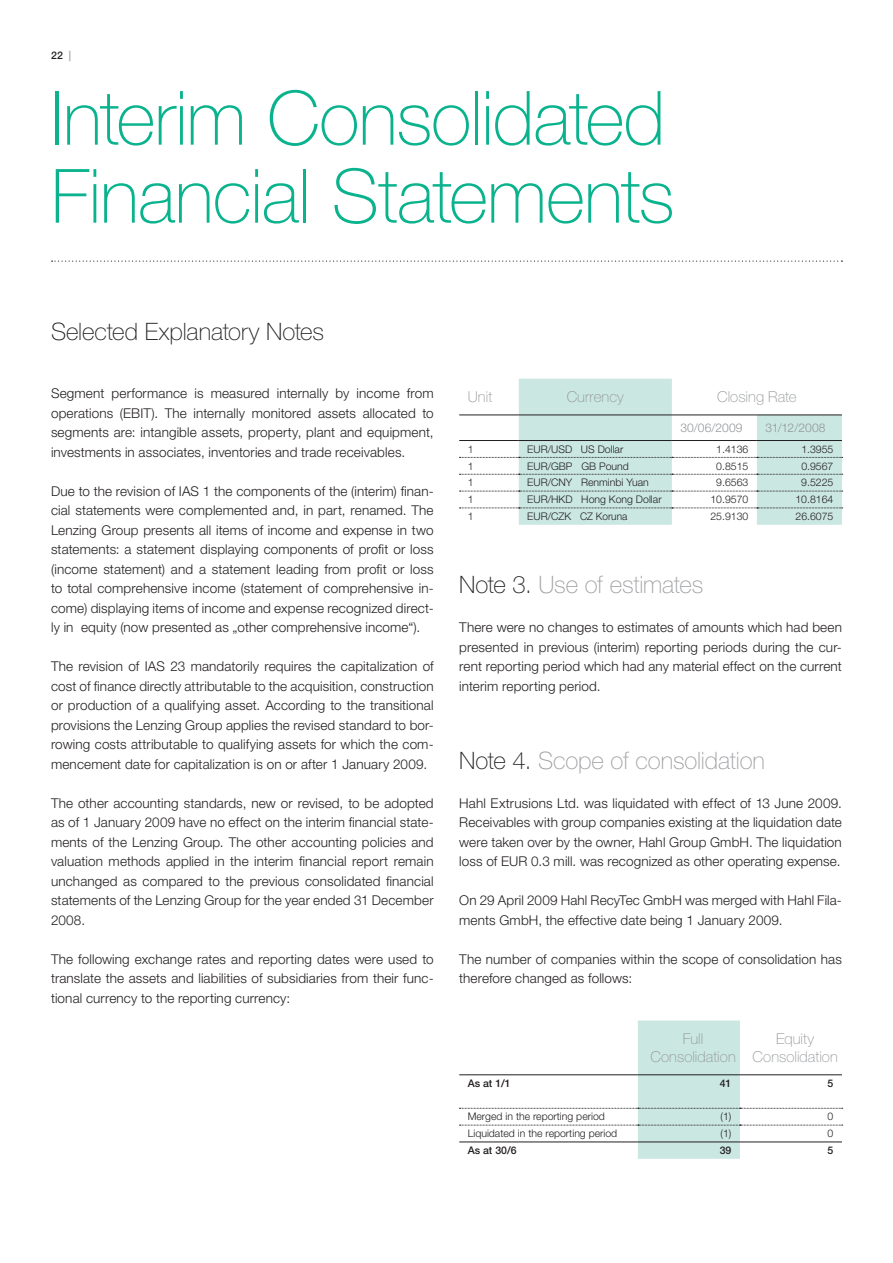
<style>
.page{position:relative;width:893px;height:1263px;background:#fff}
.page>*{position:absolute;margin:0;border:0;box-sizing:border-box;transform-origin:0 0}
.t1{font:100 75px/78px "Helvetica Neue LT Std";letter-spacing:-.015em;color:#0ab38d}
.t2{font:100 24px "Helvetica Neue LT Std";letter-spacing:-.005em;color:#9d9fa2}
.t3{font:100 24px "Helvetica Neue LT Std";letter-spacing:-.005em;color:#231f20}
.t4{font:100 15px/18px "Helvetica Neue LT Std";letter-spacing:.005em;color:#939598;text-align:center}
.t5{font:300 13.5px/19.5px "Helvetica Neue LT Std";letter-spacing:.01em;color:#231f20;text-align:justify}
.t6{font:300 12px "Helvetica Neue LT Std";letter-spacing:.015em;color:#939598}
.t7{font:300 10.5px "Helvetica Neue LT Std";color:#231f20}
.t8{font:500 10.5px "Helvetica Neue LT Std";color:#231f20}
.s1{font-weight:100}
.s2{color:#231f20}
</style>
<div class="page">
<svg style="left:52px;top:261px;width:790px;height:1px"></svg>
<svg style="left:519px;top:379px;width:323px;height:146px;fill:#cae7e2"></svg>
<hr style="left:459px;top:415px;width:60px;height:1px;background:#231f20">
<hr style="left:519px;top:415px;width:153px;height:1px;background:#231f20">
<hr style="left:672px;top:415px;width:85px;height:1px;background:#231f20">
<hr style="left:757px;top:415px;width:85px;height:1px;background:#231f20">
<svg style="left:459px;top:457px;width:384px;height:1px"></svg>
<svg style="left:459px;top:474px;width:384px;height:1px"></svg>
<svg style="left:459px;top:491px;width:384px;height:1px"></svg>
<svg style="left:459px;top:508px;width:384px;height:1px"></svg>
<hr style="left:459px;top:440px;width:60px;height:1px;background:#231f20">
<hr style="left:519px;top:440px;width:153px;height:1px;background:#231f20">
<hr style="left:672px;top:440px;width:85px;height:1px;background:#231f20">
<hr style="left:757px;top:440px;width:85px;height:1px;background:#231f20">
<svg style="left:459px;top:1020px;width:384px;height:139px"></svg>
<p class="t8" style="left:51px;top:49px;width:22px">22 <span class="s1">|</span></p>
<h1 class="t1" style="left:51px;top:79px;width:625px">Interim Consolidated<br>Financial Statements</h1>
<h2 class="t3" style="left:51px;top:317px;width:275px">Selected Explanatory Notes</h2>
<p class="t5" style="left:51px;top:383px;width:384px">Segment performance is measured internally by income from operations (EBIT). The internally monitored assets allocated to segments are: intangible assets, property, plant and equipment, investments in associates, inventories and trade receivables.</p>
<p class="t5" style="left:51px;top:481px;width:384px">Due to the revision of IAS 1 the components of the (interim) finan&shy;cial statements were complemented and, in part, renamed. The Lenzing Group presents all items of income and expense in two statements: a statement displaying components of profit or loss (income statement) and a statement leading from profit or loss to total comprehensive income (statement of comprehensive in&shy;come) displaying items of income and expense recognized direct&shy;ly in equity (now presented as „other comprehensive income“).</p>
<p class="t5" style="left:51px;top:656px;width:384px">The revision of IAS 23 mandatorily requires the capitalization of cost of finance directly attributable to the acquisition, construction or production of a qualifying asset. According to the transitional provisions the Lenzing Group applies the revised standard to bor&shy;rowing costs attributable to qualifying assets for which the com&shy;mencement date for capitalization is on or after 1 January 2009.</p>
<p class="t5" style="left:51px;top:793px;width:384px">The other accounting standards, new or revised, to be adopted as of 1 January 2009 have no effect on the interim financial state&shy;ments of the Lenzing Group. The other accounting policies and valuation methods applied in the interim financial report remain unchanged as compared to the previous consolidated financial statements of the Lenzing Group for the year ended 31 December 2008.</p>
<p class="t5" style="left:51px;top:949px;width:384px">The following exchange rates and reporting dates were used to translate the assets and liabilities of subsidiaries from their func&shy;tional currency to the reporting currency:</p>
<p class="t4" style="left:468px;top:388px;width:26px">Unit</p>
<p class="t4" style="left:567px;top:388px;width:59px">Currency</p>
<p class="t4" style="left:717px;top:388px;width:81px">Closing Rate</p>
<p class="t6" style="left:680px;top:420px;width:64px">30/06/2009</p>
<p class="t6" style="left:765px;top:420px;width:62px">31/12/2008</p>
<p class="t7" style="left:468px;top:442px;width:7px">1</p>
<p class="t7" style="left:527px;top:442px;width:98px">EUR/USD US Dollar</p>
<p class="t7" style="left:716px;top:442px;width:34px">1.4136</p>
<p class="t7" style="left:801px;top:442px;width:34px">1.3955</p>
<p class="t7" style="left:468px;top:459px;width:7px">1</p>
<p class="t7" style="left:527px;top:459px;width:103px">EUR/GBP GB Pound</p>
<p class="t7" style="left:716px;top:459px;width:34px">0.8515</p>
<p class="t7" style="left:801px;top:459px;width:34px">0.9567</p>
<p class="t7" style="left:468px;top:476px;width:7px">1</p>
<p class="t7" style="left:527px;top:476px;width:123px">EUR/CNY Renminbi Yuan</p>
<p class="t7" style="left:716px;top:476px;width:34px">9.6563</p>
<p class="t7" style="left:801px;top:476px;width:34px">9.5225</p>
<p class="t7" style="left:468px;top:493px;width:7px">1</p>
<p class="t7" style="left:527px;top:493px;width:136px">EUR/HKD Hong Kong Dollar</p>
<p class="t7" style="left:710px;top:493px;width:39px">10.9570</p>
<p class="t7" style="left:795px;top:493px;width:39px">10.8164</p>
<p class="t7" style="left:468px;top:510px;width:7px">1</p>
<p class="t7" style="left:527px;top:510px;width:102px">EUR/CZK CZ Koruna</p>
<p class="t7" style="left:710px;top:510px;width:39px">25.9130</p>
<p class="t7" style="left:795px;top:510px;width:39px">26.6075</p>
<h2 class="t2" style="left:459px;top:571px;width:246px"><span class="s2">Note 3.</span> Use of estimates</h2>
<p class="t5" style="left:459px;top:617px;width:384px">There were no changes to estimates of amounts which had been presented in previous (interim) reporting periods during the cur&shy;rent reporting period which had any material effect on the current interim reporting period.</p>
<h2 class="t2" style="left:459px;top:746px;width:307px"><span class="s2">Note 4.</span> Scope of consolidation</h2>
<p class="t5" style="left:459px;top:793px;width:384px">Hahl Extrusions Ltd. was liquidated with effect of 13 June 2009.<br>Receivables with group companies existing at the liquidation date were taken over by the owner, Hahl Group GmbH. The liquidation loss of EUR 0.3 mill. was recognized as other operating expense.</p>
<p class="t5" style="left:459px;top:890px;width:384px">On 29 April 2009 Hahl RecyTec GmbH was merged with Hahl Fila&shy;ments GmbH, the effective date being 1 January 2009.</p>
<p class="t5" style="left:459px;top:949px;width:384px">The number of companies within the scope of consolidation has therefore changed as follows:</p>
<p class="t4" style="left:650px;top:1030px;width:87px">Full<br>Consolidation</p>
<p class="t4" style="left:752px;top:1030px;width:87px">Equity<br>Consolidation</p>
<p class="t8" style="left:468px;top:1077px;width:44px">As at 1/1</p>
<p class="t8" style="left:720px;top:1077px;width:13px">41</p>
<p class="t8" style="left:828px;top:1077px;width:7px">5</p>
<p class="t7" style="left:468px;top:1110px;width:139px">Merged in the reporting period</p>
<p class="t7" style="left:720px;top:1110px;width:12px">(1)</p>
<p class="t7" style="left:828px;top:1110px;width:7px">0</p>
<p class="t7" style="left:468px;top:1127px;width:151px">Liquidated in the reporting period</p>
<p class="t7" style="left:720px;top:1127px;width:12px">(1)</p>
<p class="t7" style="left:828px;top:1127px;width:7px">0</p>
<p class="t8" style="left:468px;top:1144px;width:50px">As at 30/6</p>
<p class="t8" style="left:720px;top:1144px;width:13px">39</p>
<p class="t8" style="left:828px;top:1144px;width:7px">5</p>
</div>
